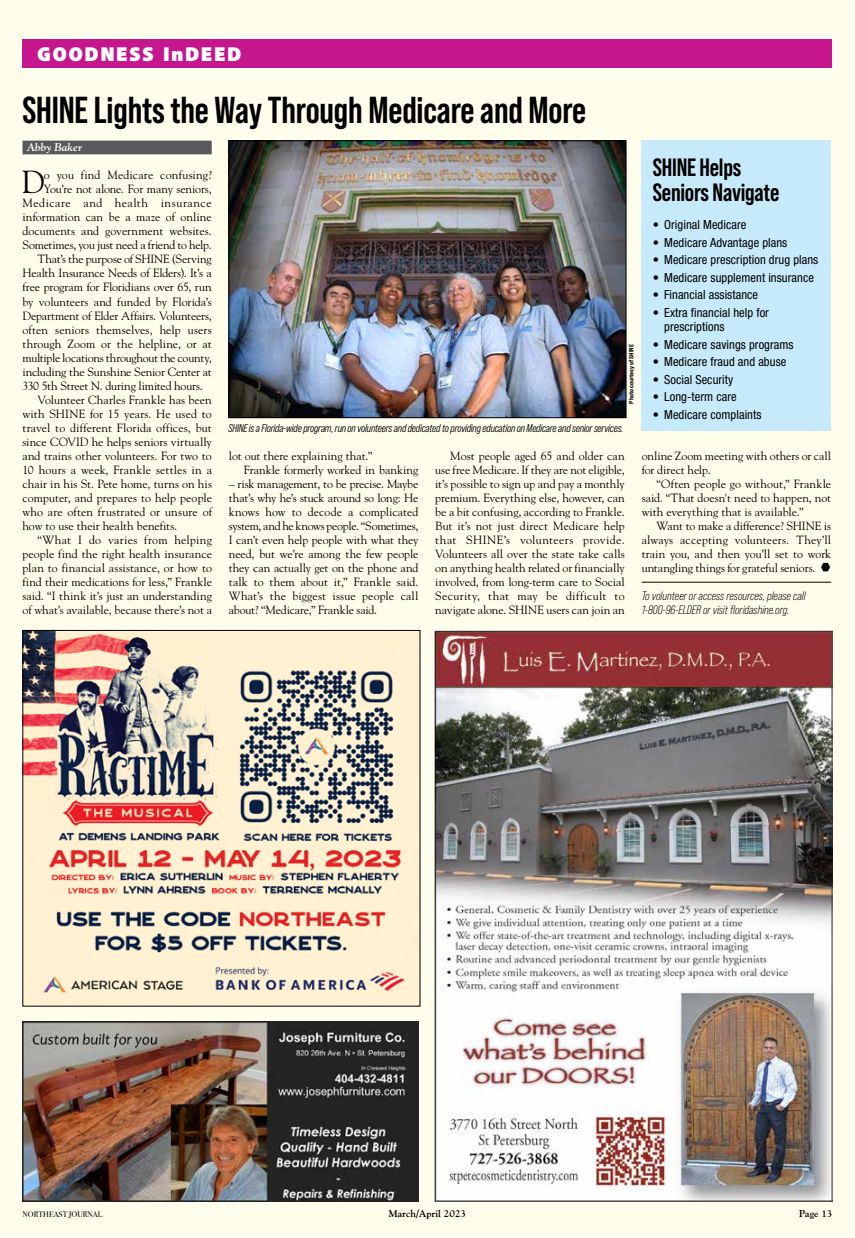
<style>
.page{position:relative;width:855px;height:1238px;background:#fffdeb}
.page>*{position:absolute;margin:0;border:0;box-sizing:border-box;transform-origin:0 0}
.t1{font:700 37.5px "Bebas Neue Pro";letter-spacing:-.005em;color:#000}
.t2{font:31.75px "Goudy Std";color:#000}
.t3{font:700 25px/25px "Bebas Neue Pro";letter-spacing:-.01em;color:#000}
.t4{font:900 20px "Akagi Pro";letter-spacing:.1em;color:#fff}
.t5{font:condensed 12.5px/14px "Helvetica Neue LT Std";letter-spacing:.005em;color:#000}
.t6{font:italic 12.25px/14px "Bebas Neue Pro";color:#000}
.t7{font:11.88px/14px "Goudy Std";color:#000;text-align:justify}
.t8{font:11.88px "Goudy Std";letter-spacing:-.02em;color:#000}
.t9{font:11.88px "Goudy Std";letter-spacing:.045em;color:#000}
.t10{font:11.88px "Goudy Std";letter-spacing:.02em;color:#000}
.t11{font:italic 11.25px "Bebas Neue Pro Middle";letter-spacing:-.015em;color:#000}
.t12{font:italic 700 11.25px "Goudy Std";color:#fff}
.t13{font:700 10px "Goudy Std";color:#000}
.t14{font:8.12px "Bodoni Svty Two ITCTT";color:#000}
.t15{font:6.25px "Bebas Neue Pro Exp Eb";color:#000}
</style>
<div class="page">
<div style="left:22px;top:141px;width:190px;height:13px;background:#58595b"></div>
<hr style="left:642px;top:582px;width:189px;height:1px;background:#000">
<img style="left:231px;top:142px;width:393px;height:274px">
<div style="left:229px;top:140px;width:397px;height:278px;border:1px solid #000"></div>
<div style="left:22px;top:39px;width:810px;height:29px;background:#c6168d"></div>
<div style="left:642px;top:140px;width:189px;height:290px;background:#c7eafb"></div>
<img style="left:22px;top:1021px;width:396px;height:180px">
<img style="left:435px;top:630px;width:397px;height:571px">
<img style="left:24px;top:632px;width:394px;height:372px">
<div style="left:22px;top:630px;width:398px;height:376px;border:1px solid #000"></div>
<h3 class="t4" style="left:38px;top:42px;width:205px">GOODNESS InDEED</h3>
<h1 class="t1" style="left:22px;top:89px;width:565px">SHINE Lights the Way Through Medicare and More</h1>
<p class="t12" style="left:27px;top:140px;width:57px">Abby Baker</p>
<h2 class="t2" style="left:21px;top:163px;width:24px">D</h2>
<p class="t7" style="left:44px;top:168px;width:169px">o you find Medicare confusing?</p>
<p class="t7" style="left:44px;top:182px;width:169px">You’re not alone. For many seniors,</p>
<p class="t9" style="left:23px;top:196px;width:191px">Medicare and health insurance</p>
<p class="t7" style="left:23px;top:210px;width:191px">information can be a maze of online</p>
<p class="t7" style="left:23px;top:224px;width:191px">documents and government websites.</p>
<p class="t8" style="left:23px;top:238px;width:191px">Sometimes, you just need a friend to help.</p>
<p class="t7" style="left:38px;top:252px;width:176px">That’s the purpose of SHINE (Serving</p>
<p class="t7" style="left:23px;top:266px;width:191px">Health Insurance Needs of Elders). It’s a</p>
<p class="t7" style="left:23px;top:280px;width:191px">free program for Floridians over 65, run</p>
<p class="t7" style="left:23px;top:294px;width:191px">by volunteers and funded by Florida’s</p>
<p class="t7" style="left:23px;top:308px;width:191px">Department of Elder Affairs. Volunteers,</p>
<p class="t7" style="left:23px;top:322px;width:191px">often seniors themselves, help users</p>
<p class="t7" style="left:23px;top:336px;width:191px">through Zoom or the helpline, or at</p>
<p class="t8" style="left:23px;top:350px;width:191px">multiple locations throughout the county,</p>
<p class="t8" style="left:23px;top:364px;width:191px">including the Sunshine Senior Center at</p>
<p class="t7" style="left:23px;top:378px;width:182px">330 5th Street N. during limited hours.</p>
<p class="t7" style="left:38px;top:392px;width:176px">Volunteer Charles Frankle has been</p>
<p class="t7" style="left:23px;top:406px;width:191px">with SHINE for 15 years. He used to</p>
<p class="t7" style="left:23px;top:420px;width:191px">travel to different Florida offices, but</p>
<p class="t7" style="left:23px;top:434px;width:191px">since COVID he helps seniors virtually</p>
<p class="t7" style="left:23px;top:448px;width:191px">and trains other volunteers. For two to</p>
<p class="t7" style="left:23px;top:462px;width:191px">10 hours a week, Frankle settles in a</p>
<p class="t7" style="left:23px;top:476px;width:191px">chair in his St. Pete home, turns on his</p>
<p class="t7" style="left:23px;top:490px;width:191px">computer, and prepares to help people</p>
<p class="t7" style="left:23px;top:504px;width:191px">who are often frustrated or unsure of</p>
<p class="t7" style="left:23px;top:518px;width:156px">how to use their health benefits.</p>
<p class="t10" style="left:38px;top:532px;width:176px">“What I do varies from helping</p>
<p class="t7" style="left:23px;top:546px;width:191px">people find the right health insurance</p>
<p class="t7" style="left:23px;top:560px;width:191px">plan to financial assistance, or how to</p>
<p class="t7" style="left:23px;top:574px;width:191px">find their medications for less,” Frankle</p>
<p class="t7" style="left:23px;top:588px;width:191px">said. “I think it’s just an understanding</p>
<p class="t7" style="left:23px;top:602px;width:191px">of what’s available, because there’s not a</p>
<p class="t15" style="left:628px;top:403px;width:61px;rotate:-90deg">Photo courtesy of SHINE</p>
<p class="t11" style="left:229px;top:421px;width:396px">SHINE is a Florida-wide program, run on volunteers and dedicated to providing education on Medicare and senior services.</p>
<h3 class="t3" style="left:653px;top:155px;width:128px">SHINE Helps<br>Seniors Navigate</h3>
<p class="t5" style="left:653px;top:217px;width:95px">• Original Medicare</p>
<p class="t5" style="left:653px;top:235px;width:136px">• Medicare Advantage plans</p>
<p class="t5" style="left:653px;top:253px;width:167px">• Medicare prescription drug plans</p>
<p class="t5" style="left:653px;top:270px;width:163px">• Medicare supplement insurance</p>
<p class="t5" style="left:653px;top:288px;width:107px">• Financial assistance</p>
<p class="t5" style="left:664px;top:305px;width:106px;text-indent:-11px">• Extra financial help for prescriptions</p>
<p class="t5" style="left:653px;top:337px;width:142px">• Medicare savings programs</p>
<p class="t5" style="left:653px;top:355px;width:135px">• Medicare fraud and abuse</p>
<p class="t5" style="left:653px;top:372px;width:82px">• Social Security</p>
<p class="t5" style="left:653px;top:390px;width:85px">• Long-term care</p>
<p class="t5" style="left:653px;top:407px;width:110px">• Medicare complaints</p>
<p class="t7" style="left:244px;top:448px;width:176px;text-indent:-15px">lot out there explaining that.”<br>Frankle formerly worked in banking</p>
<p class="t7" style="left:229px;top:476px;width:191px">– risk management, to be precise. Maybe that’s why he’s stuck around so long: He knows how to decode a complicated system, and he knows people. “Sometimes, I can’t even help people with what they need, but we’re among the few people they can actually get on the phone and talk to them about it,” Frankle said.<br>What’s the biggest issue people call about? “Medicare,” Frankle said.</p>
<p class="t7" style="left:435px;top:448px;width:191px;text-indent:15px">Most people aged 65 and older can use free Medicare. If they are not eligible, it’s possible to sign up and pay a monthly premium. Everything else, however, can be a bit confusing, according to Frankle.<br>But it’s not just direct Medicare help that SHINE’s volunteers provide.<br>Volunteers all over the state take calls on anything health related or financially involved, from long-term care to Social Security, that may be difficult to navigate alone. SHINE users can join an</p>
<p class="t7" style="left:642px;top:448px;width:191px">online Zoom meeting with others or call for direct help.</p>
<p class="t7" style="left:642px;top:476px;width:191px;text-indent:15px">“Often people go without,” Frankle said. “That doesn't need to happen, not with everything that is available.”</p>
<p class="t7" style="left:642px;top:518px;width:191px;text-indent:15px">Want to make a difference? SHINE is always accepting volunteers. They’ll train you, and then you’ll set to work untangling things for grateful seniors.</p>
<p class="t6" style="left:642px;top:588px;width:165px">To volunteer or access resources, please call<br>1-800-96-ELDER or visit floridashine.org.</p>
<p class="t14" style="left:22px;top:1207px;width:81px">NORTHEAST JOURNAL</p>
<p class="t13" style="left:389px;top:1207px;width:79px">March/April 2023</p>
<p class="t13" style="left:799px;top:1207px;width:35px">Page 13</p>
</div>
